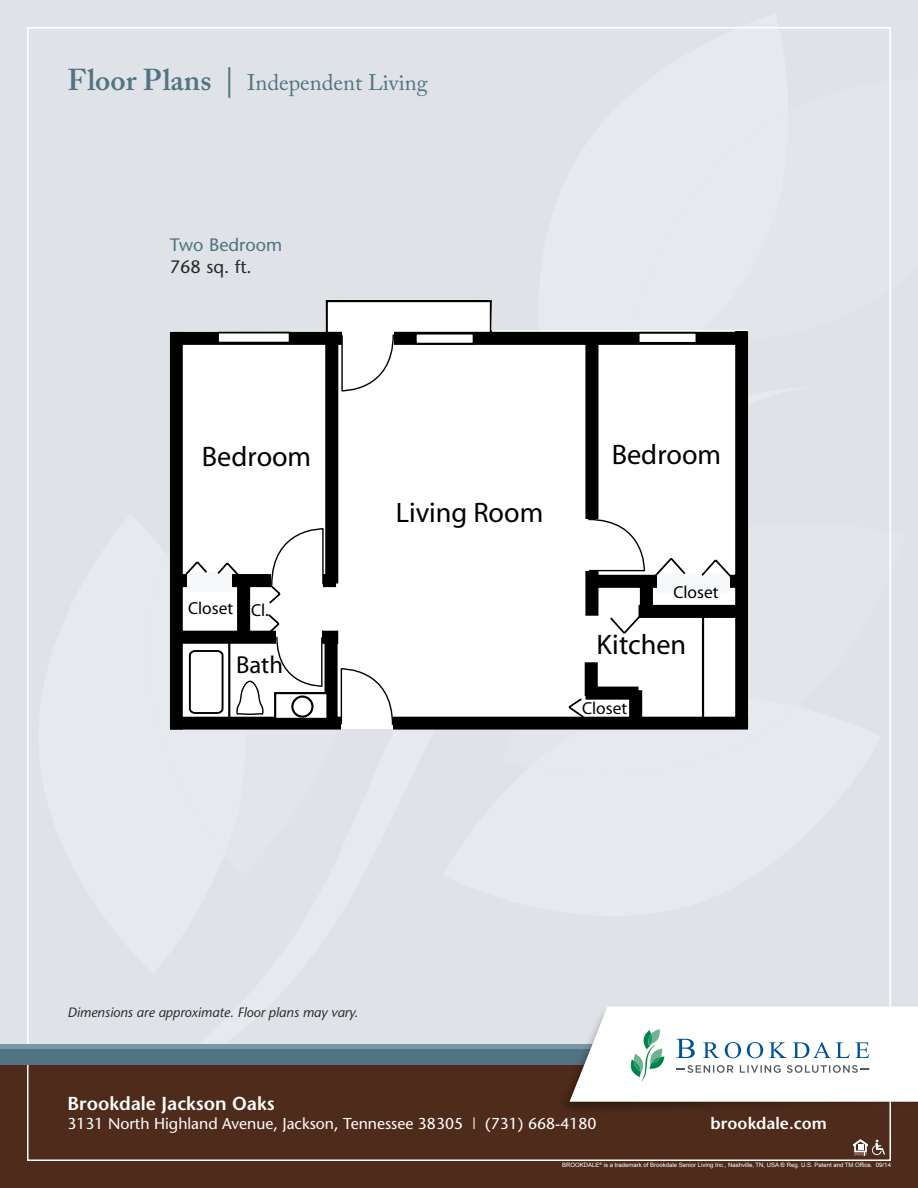
<style>
.page{position:relative;width:918px;height:1188px;background:#dfe3e8}
.page>*{position:absolute;margin:0;border:0;box-sizing:border-box;transform-origin:0 0}
.t1{font:28.35px "Myriad";color:#000}
.t2{font:24.6px "Myriad";color:#000}
.t3{font:22.5px "Adobe Caslon Pro";color:#527381}
.t4{font:600 18.75px "Stone Sans";color:#fff}
.t5{font:18px "Stone Sans";color:#527381}
.t6{font:18px "Stone Sans";color:#292829}
.t7{font:17.4px "Myriad";color:#000}
.t8{font:600 16.5px "Stone Sans";letter-spacing:.005em;color:#fff}
.t9{font:15.75px "Stone Sans";color:#fff}
.t10{font:italic 13.5px "Stone Sans";color:#292829}
.t11{font:6px "Arial";color:#fff}
.s1{font-weight:600;font-size:30px}
</style>
<div class="page">
<div style="left:0;top:1047px;width:918px;height:141px;background:#4f2b1c"></div>
<div style="left:0;top:1047px;width:918px;height:18px;background:#527381"></div>
<div style="left:0;top:1044px;width:918px;height:5px;background:#7a97aa"></div>
<svg style="left:853px;top:1139px;width:32px;height:17px"></svg>
<img style="left:565px;top:986px;width:353px;height:152px">
<svg style="left:570px;top:1007px;width:348px;height:95px;background:#eef2f2"></svg>
<svg style="left:170px;top:330px;width:578px;height:400px;background:#aeaeae"></svg>
<svg style="left:325px;top:300px;width:380px;height:422px;background:#e3e3e4"></svg>
<div style="left:217px;top:332px;width:74px;height:12px;background:#fff;border:2px solid #000"></div>
<div style="left:415px;top:333px;width:60px;height:12px;background:#fff;border:2px solid #000"></div>
<div style="left:638px;top:332px;width:59px;height:12px;background:#fff;border:2px solid #000"></div>
<svg style="left:184px;top:556px;width:551px;height:164px;background:#dbdbdb"></svg>
<div style="left:341px;top:714px;width:52px;height:16px;background:#fff"></div>
<svg style="left:340px;top:667px;width:54px;height:59px"></svg>
<div style="left:342px;top:325px;width:52px;height:21px;background:#fff"></div>
<svg style="left:341px;top:333px;width:54px;height:59px"></svg>
<svg style="left:265px;top:527px;width:59px;height:79px;background:#ededed"></svg>
<div style="left:578px;top:519px;width:21px;height:52px;background:#fff"></div>
<svg style="left:587px;top:518px;width:59px;height:54px"></svg>
<div style="left:276px;top:628px;width:46px;height:19px;background:#fff"></div>
<svg style="left:276px;top:635px;width:47px;height:53px"></svg>
<p class="t3" style="left:68px;top:69px;width:362px"><span class="s1">Floor Plans |</span> Independent Living</p>
<h3 class="t5" style="left:170px;top:234px;width:114px">Two Bedroom</h3>
<h3 class="t6" style="left:170px;top:256px;width:83px">768 sq. ft.</h3>
<p class="t1" style="left:202px;top:442px;width:111px">Bedroom</p>
<p class="t7" style="left:188px;top:600px;width:47px">Closet</p>
<p class="t7" style="left:251px;top:601px;width:19px">Cl.</p>
<p class="t2" style="left:236px;top:653px;width:49px">Bath</p>
<p class="t1" style="left:396px;top:499px;width:149px">Living Room</p>
<p class="t1" style="left:612px;top:441px;width:111px">Bedroom</p>
<p class="t7" style="left:673px;top:584px;width:47px">Closet</p>
<p class="t1" style="left:597px;top:631px;width:91px">Kitchen</p>
<p class="t7" style="left:582px;top:700px;width:47px">Closet</p>
<h3 class="t10" style="left:68px;top:1004px;width:292px">Dimensions are approximate. Floor plans may vary.</h3>
<h3 class="t4" style="left:68px;top:1092px;width:209px">Brookdale Jackson Oaks</h3>
<h3 class="t9" style="left:68px;top:1113px;width:531px">3131 North Highland Avenue, Jackson, Tennessee 38305 | (731) 668-4180</h3>
<p class="t11" style="left:562px;top:1161px;width:330px">BROOKDALE<sup>®</sup> is a trademark of Brookdale Senior Living Inc., Nashville, TN, USA ® Reg. U.S. Patent and TM Office. 09/14</p>
<h3 class="t8" style="left:711px;top:1113px;width:118px">brookdale.com</h3>
</div>
